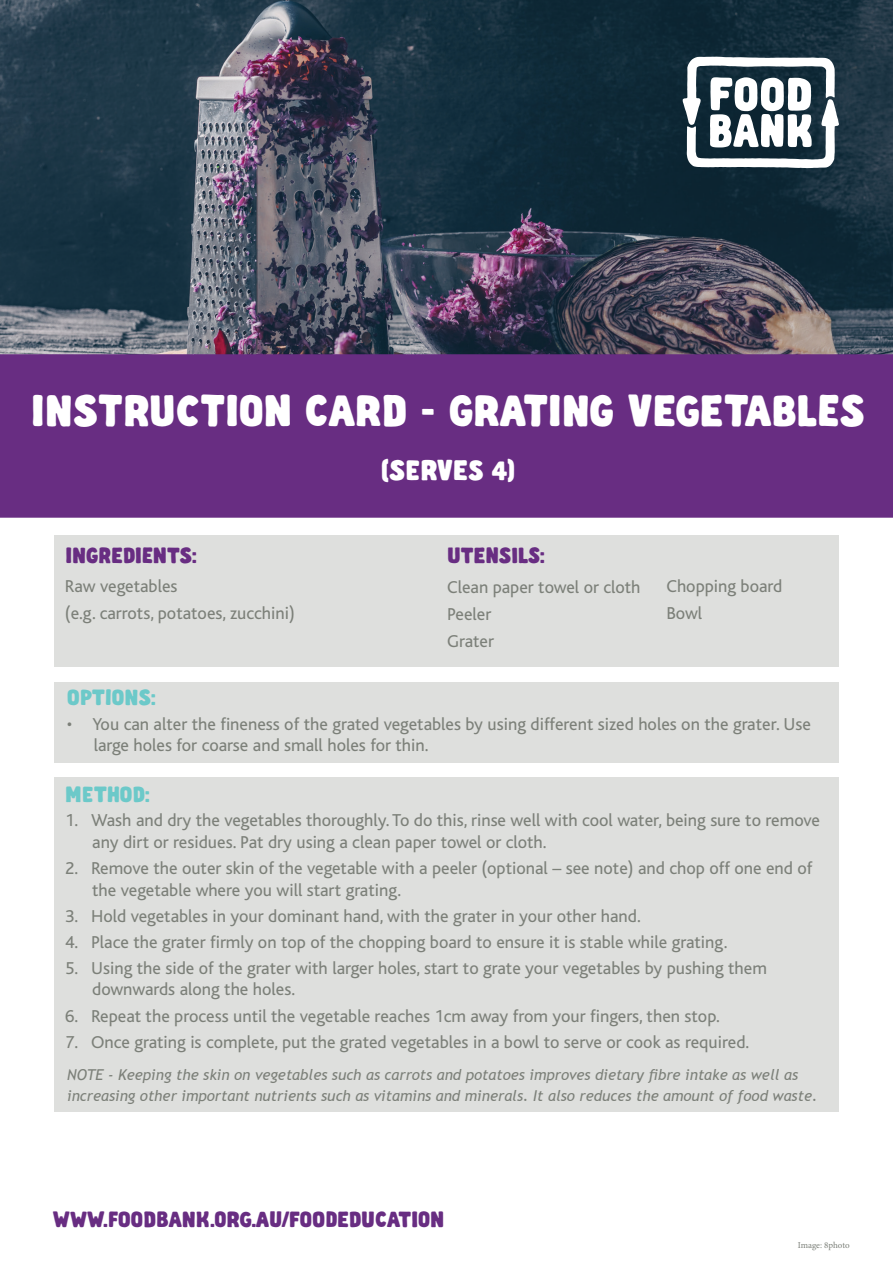
<style>
.page{position:relative;width:893px;height:1263px;background:#fff}
.page>*{position:absolute;margin:0;border:0;box-sizing:border-box;transform-origin:0 0}
.t1{font:42px "Abraham";letter-spacing:-.01em;color:#fff}
.t2{font:27px "Abraham";letter-spacing:-.005em;color:#fff}
.t3{font:21px "Abraham";color:#682d82}
.t4{font:21px "Abraham";color:#6cc9c9}
.t5{font:18px/21.6px "Bliss";color:#7c8079}
.t6{font:italic 15px/21.6px "Trebuchet MS";color:#7c8079}
.t7{font:9px "Minion Pro";letter-spacing:-.005em;color:#7c8079}
</style>
<div class="page">
<img style="left:0;top:0;width:893px;height:354px">
<div style="left:1px;top:355px;width:892px;height:162px;background:#682d82"></div>
<div style="left:0;top:354px;width:893px;height:164px;border:2px solid #682d82"></div>
<div style="left:54px;top:536px;width:785px;height:131px;background:#dedfdd"></div>
<div style="left:54px;top:777px;width:785px;height:335px;background:#dedfdd"></div>
<div style="left:54px;top:682px;width:785px;height:81px;background:#dedfdd"></div>
<svg style="left:683px;top:57px;width:156px;height:111px"></svg>
<h1 class="t1" style="left:31px;top:386px;width:834px">INSTRUCTION CARD - GRATING VEGETABLES</h1>
<h2 class="t2" style="left:381px;top:454px;width:135px">(SERVES 4)</h2>
<p class="t3" style="left:65px;top:543px;width:133px">INGREDIENTS:</p>
<p class="t3" style="left:447px;top:543px;width:99px">UTENSILS:</p>
<p class="t5" style="left:65px;top:573px;width:232px;line-height:27px">Raw vegetables<br>(e.g. carrots, potatoes, zucchini)</p>
<p class="t5" style="left:447px;top:574px;width:195px;line-height:27px">Clean paper towel or cloth<br>Peeler<br>Grater</p>
<p class="t5" style="left:666px;top:572px;width:117px;line-height:27px">Chopping board<br>Bowl</p>
<p class="t4" style="left:67px;top:685px;width:91px">OPTIONS:</p>
<p class="t5" style="left:94px;top:713px;width:719px;text-indent:-27px">• You can alter the fineness of the grated vegetables by using different sized holes on the grater. Use large holes for coarse and small holes for thin.</p>
<p class="t4" style="left:65px;top:781px;width:86px">METHOD:</p>
<p class="t5" style="left:92px;top:810px;width:729px;text-indent:-27px">1. Wash and dry the vegetables thoroughly. To do this, rinse well with cool water, being sure to remove any dirt or residues. Pat dry using a clean paper towel or cloth.</p>
<p class="t5" style="left:92px;top:858px;width:722px;text-indent:-27px">2. Remove the outer skin of the vegetable with a peeler (optional – see note) and chop off one end of the vegetable where you will start grating.</p>
<p class="t5" style="left:65px;top:905px;width:577px">3. Hold vegetables in your dominant hand, with the grater in your other hand.</p>
<p class="t5" style="left:65px;top:931px;width:664px">4. Place the grater firmly on top of the chopping board to ensure it is stable while grating.</p>
<p class="t5" style="left:92px;top:957px;width:676px;text-indent:-27px">5. Using the side of the grater with larger holes, start to grate your vegetables by pushing them downwards along the holes.</p>
<p class="t5" style="left:65px;top:1005px;width:656px">6. Repeat the process until the vegetable reaches 1cm away from your fingers, then stop.</p>
<p class="t5" style="left:65px;top:1031px;width:686px">7. Once grating is complete, put the grated vegetables in a bowl to serve or cook as required.</p>
<p class="t6" style="left:67px;top:1064px;width:752px">NOTE - Keeping the skin on vegetables such as carrots and potatoes improves dietary fibre intake as well as increasing other important nutrients such as vitamins and minerals. It also reduces the amount of food waste.</p>
<p class="t3" style="left:53px;top:1207px;width:393px">WWW.FOODBANK.ORG.AU/FOODEDUCATION</p>
<p class="t7" style="left:798px;top:1239px;width:53px">Image: 8photo</p>
</div>
